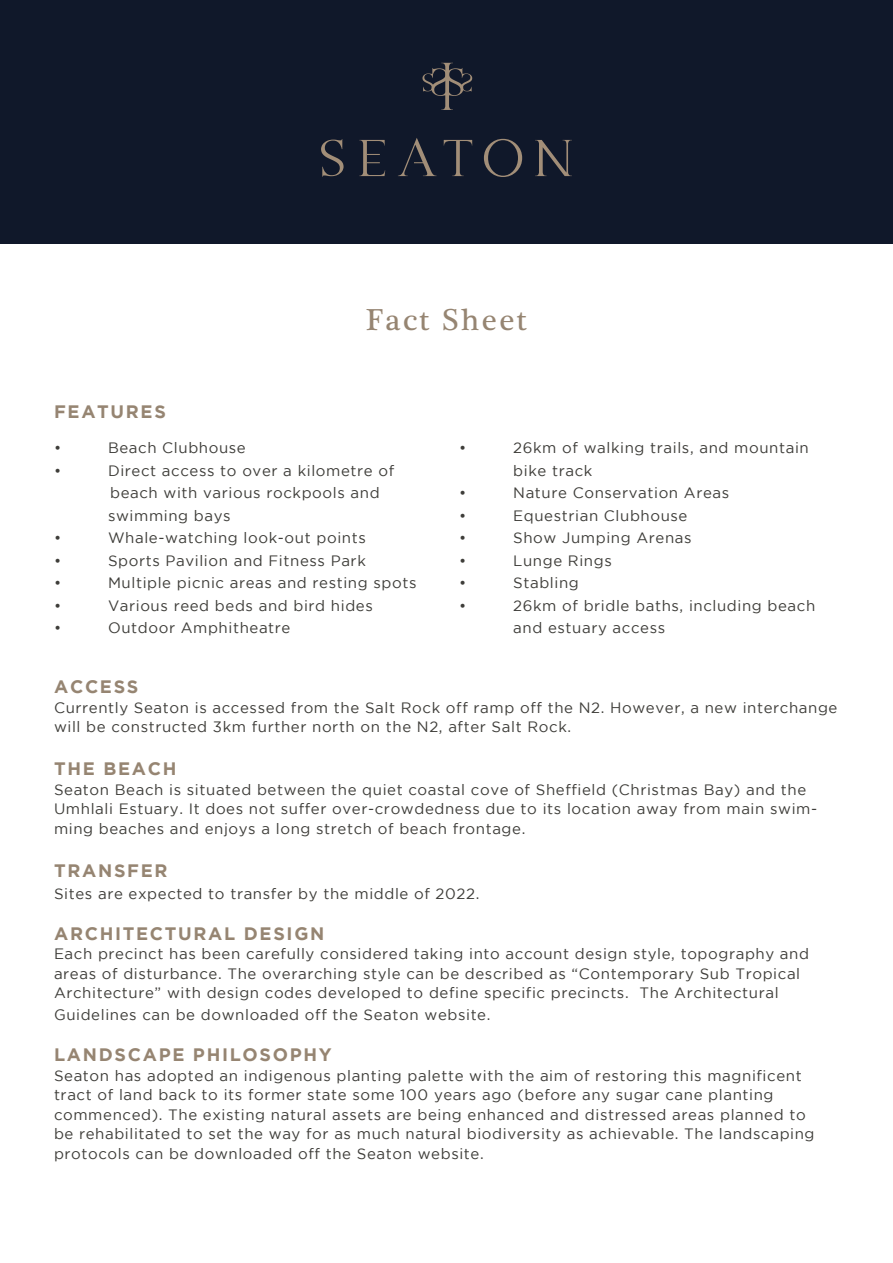
<style>
.page{position:relative;width:893px;height:1263px;background:#fff}
.page>*{position:absolute;margin:0;border:0;box-sizing:border-box;transform-origin:0 0}
.t1{font:31.05px "Plantagenet Cherokee";letter-spacing:.075em;color:#968572}
.t2{font:700 18px "Gotham";letter-spacing:.095em;color:#968572}
.t3{font:15px/19.5px "Gotham";letter-spacing:.04em;color:#3e3d39}
</style>
<div class="page">
<div style="left:0;top:0;width:893px;height:243px;background:#10182a"></div>
<svg style="left:422px;top:63px;width:50px;height:47px"></svg>
<svg style="left:321px;top:138px;width:251px;height:39px"></svg>
<p class="t2" style="left:54px;top:401px;width:113px">FEATURES</p>
<p class="t1" style="left:366px;top:301px;width:163px">Fact Sheet</p>
<p class="t3" style="left:54px;top:438px;width:9px">•</p>
<p class="t3" style="left:108px;top:438px;width:139px">Beach Clubhouse</p>
<p class="t3" style="left:54px;top:461px;width:9px">•</p>
<p class="t3" style="left:108px;top:459px;width:288px;line-height:22.5px">Direct access to over a kilometre of beach with various rockpools and</p>
<p class="t3" style="left:108px;top:506px;width:124px">swimming bays</p>
<p class="t3" style="left:54px;top:528px;width:9px">•</p>
<p class="t3" style="left:108px;top:528px;width:259px">Whale-watching look-out points</p>
<p class="t3" style="left:54px;top:551px;width:9px">•</p>
<p class="t3" style="left:108px;top:551px;width:259px">Sports Pavilion and Fitness Park</p>
<p class="t3" style="left:54px;top:573px;width:9px">•</p>
<p class="t3" style="left:108px;top:573px;width:310px">Multiple picnic areas and resting spots</p>
<p class="t3" style="left:54px;top:596px;width:9px">•</p>
<p class="t3" style="left:108px;top:596px;width:266px">Various reed beds and bird hides</p>
<p class="t3" style="left:54px;top:618px;width:9px">•</p>
<p class="t3" style="left:108px;top:618px;width:184px">Outdoor Amphitheatre</p>
<p class="t3" style="left:459px;top:438px;width:9px">•</p>
<p class="t3" style="left:513px;top:437px;width:297px;line-height:22.5px">26km of walking trails, and mountain bike track</p>
<p class="t3" style="left:459px;top:483px;width:9px">•</p>
<p class="t3" style="left:513px;top:483px;width:217px">Nature Conservation Areas</p>
<p class="t3" style="left:459px;top:506px;width:9px">•</p>
<p class="t3" style="left:513px;top:506px;width:176px">Equestrian Clubhouse</p>
<p class="t3" style="left:459px;top:528px;width:9px">•</p>
<p class="t3" style="left:513px;top:528px;width:180px">Show Jumping Arenas</p>
<p class="t3" style="left:459px;top:551px;width:9px">•</p>
<p class="t3" style="left:513px;top:551px;width:100px">Lunge Rings</p>
<p class="t3" style="left:459px;top:573px;width:9px">•</p>
<p class="t3" style="left:513px;top:573px;width:67px">Stabling</p>
<p class="t3" style="left:459px;top:596px;width:9px">•</p>
<p class="t3" style="left:513px;top:594px;width:304px;line-height:22.5px">26km of bridle baths, including beach and estuary access</p>
<p class="t2" style="left:54px;top:676px;width:86px">ACCESS</p>
<p class="t3" style="left:54px;top:697px;width:785px">Currently Seaton is accessed from the Salt Rock off ramp off the N2. However, a new interchange will be constructed 3km further north on the N2, after Salt Rock.</p>
<p class="t2" style="left:54px;top:758px;width:124px">THE BEACH</p>
<p class="t3" style="left:54px;top:779px;width:765px">Seaton Beach is situated between the quiet coastal cove of Sheffield (Christmas Bay) and the<br>Umhlali Estuary. It does not suffer over-crowdedness due to its location away from main swim&shy;ming beaches and enjoys a long stretch of beach frontage.</p>
<p class="t2" style="left:54px;top:860px;width:115px">TRANSFER</p>
<p class="t3" style="left:54px;top:883px;width:427px">Sites are expected to transfer by the middle of 2022.</p>
<p class="t2" style="left:54px;top:923px;width:272px">ARCHITECTURAL DESIGN</p>
<p class="t3" style="left:54px;top:944px;width:756px">Each precinct has been carefully considered taking into account design style, topography and areas of disturbance. The overarching style can be described as “Contemporary Sub Tropical<br>Architecture” with design codes developed to define specific precincts. The Architectural</p>
<p class="t3" style="left:54px;top:1004px;width:438px">Guidelines can be downloaded off the Seaton website.</p>
<p class="t2" style="left:54px;top:1044px;width:279px">LANDSCAPE PHILOSOPHY</p>
<p class="t3" style="left:54px;top:1065px;width:762px">Seaton has adopted an indigenous planting palette with the aim of restoring this magnificent tract of land back to its former state some 100 years ago (before any sugar cane planting commenced). The existing natural assets are being enhanced and distressed areas planned to be rehabilitated to set the way for as much natural biodiversity as achievable. The landscaping protocols can be downloaded off the Seaton website.</p>
</div>
